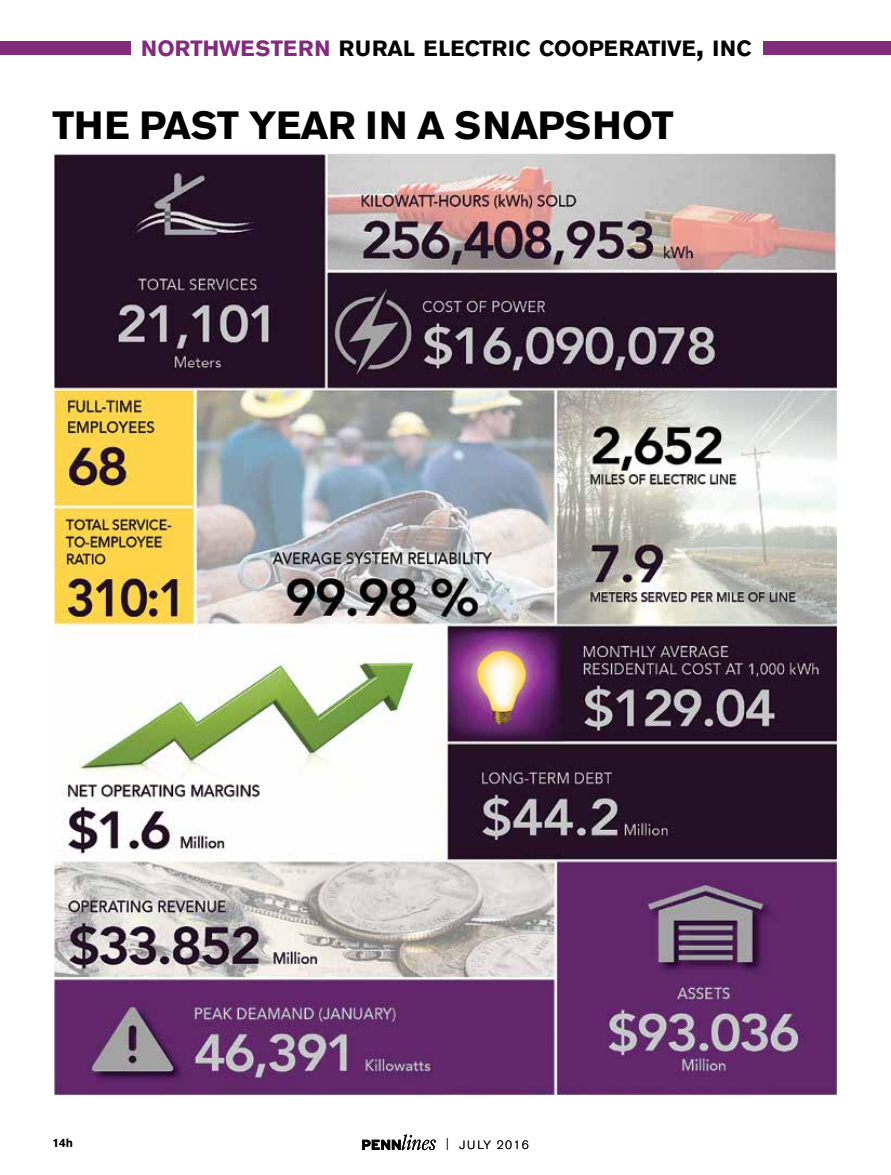
<style>
.page{position:relative;width:891px;height:1175px;background:#fff}
.page>*{position:absolute;margin:0;border:0;box-sizing:border-box;transform-origin:0 0}
.t1{font:700 39px "Akzidenz Grotesk BE";letter-spacing:-.01em;color:#000}
.t2{font:700 21.9px "Akzidenz Grotesk BE";color:#000}
.t3{font:300 12px "Akzidenz Grotesk BE";letter-spacing:.11em;color:#000}
.t4{font:700 12px "Akzidenz Grotesk BE";color:#000}
.s1{color:#832b7c}
.s2{font-size:31.2px}
.s3{font-stretch:condensed}
</style>
<div class="page">
<svg style="left:362px;top:1134px;width:74px;height:16px"></svg>
<div style="left:763px;top:41px;width:128px;height:14px;background:#832b7c"></div>
<div style="left:0;top:41px;width:130px;height:14px;background:#832b7c"></div>
<img style="left:54px;top:153px;width:783px;height:942px">
<p class="t2" style="left:141px;top:36px;width:612px"><span class="s1">NORTHWESTERN</span> RURAL ELECTRIC COOPERATIVE<span class="s2">,</span> INC</p>
<h1 class="t1" style="left:52px;top:102px;width:623px">THE PAST YEAR IN A SNAPSHOT</h1>
<p class="t4" style="left:52px;top:1135px;width:22px">14h</p>
<p class="t3" style="left:446px;top:1137px;width:84px"><span class="s3">|</span> JULY 2016</p>
</div>
